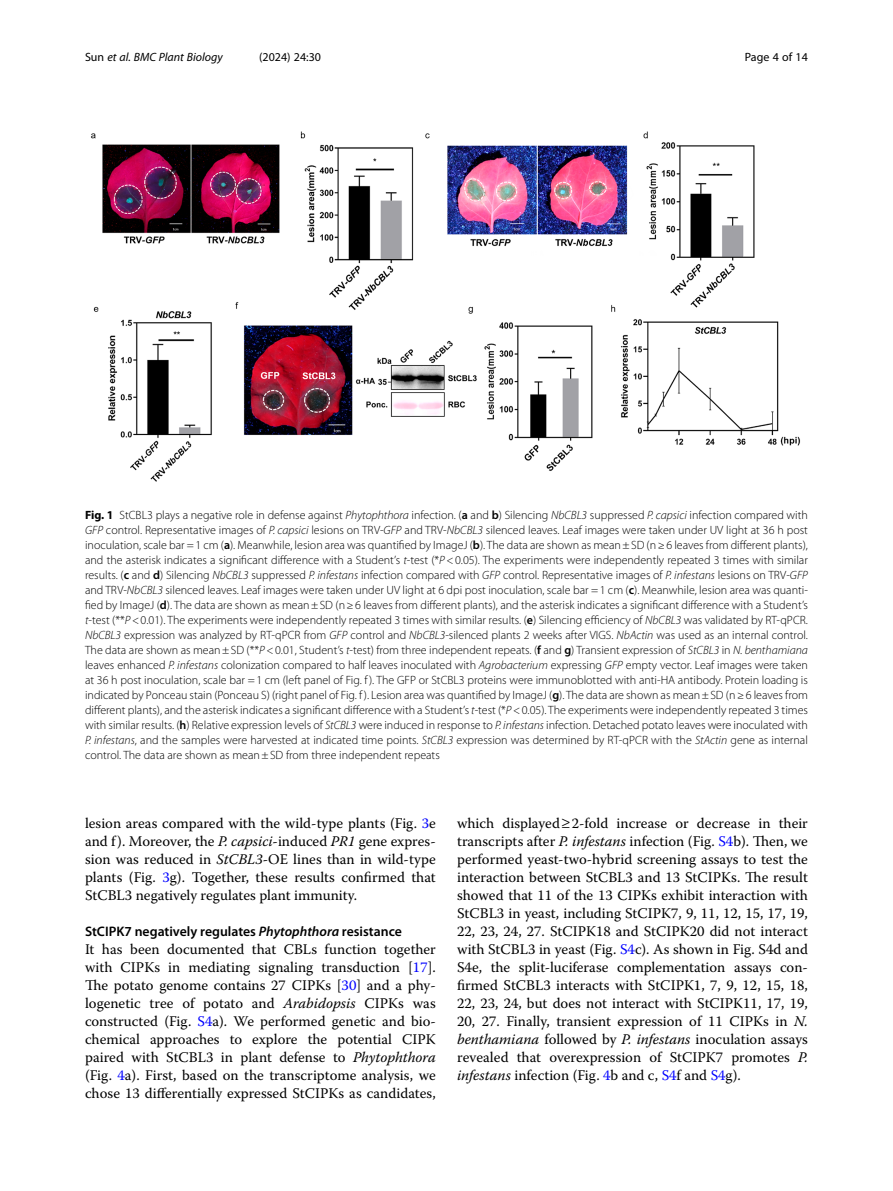
<style>
.page{position:relative;width:893px;height:1191px;background:#fff}
.page>*{position:absolute;margin:0;border:0;box-sizing:border-box;transform-origin:0 0}
.Body_Text{font:14.7px/18px "Warnock Pro";color:#000;text-align:justify}
.Head_2{font:600 13.8px "Myriad Pro";color:#000}
.Figure_Caption{font:300 12px/15px "Myriad Pro";color:#000;text-align:justify}
.t1{font:italic 12px "Myriad Pro";color:#000}
.t2{font:12px "Myriad Pro";color:#000}
.s1{font-style:normal}
.s2{font-weight:700}
.s3{font-style:italic}
.s4{font-weight:600}
.s5{color:#00f}
</style>
<div class="page">
<img style="left:91px;top:131px;width:709px;height:351px">
<p class="t1" style="left:85px;top:50px;width:139px"><span class="s1">Sun</span> et al. BMC Plant Biology</p>
<p class="t2" style="left:259px;top:50px;width:63px">(2024) 24:30</p>
<p class="t2" style="left:745px;top:50px;width:65px">Page 4 of 14</p>
<p class="Figure_Caption" style="left:85px;top:507px;width:724px"><span class="s2">Fig. 1</span> StCBL3 plays a negative role in defense against <span class="s3">Phytophthora</span> infection. (<span class="s4">a</span> and <span class="s4">b</span>) Silencing <span class="s3">NbCBL3</span> suppressed <span class="s3">P. capsici</span> infection compared with <span class="s3">GFP</span> control. Representative images of <span class="s3">P. capsici</span> lesions on TRV-<span class="s3">GFP</span> and TRV-<span class="s3">NbCBL3</span> silenced leaves. Leaf images were taken under UV light at 36 h post inoculation, scale bar =1 cm (<span class="s4">a</span>). Meanwhile, lesion area was quantified by ImageJ (<span class="s4">b</span>). The data are shown as mean±SD (n≥6 leaves from different plants), and the asterisk indicates a significant difference with a Student’s <span class="s3">t</span>-test (*<span class="s3">P</span>&lt;0.05). The experiments were independently repeated 3 times with similar results. (<span class="s4">c</span> and <span class="s4">d</span>) Silencing <span class="s3">NbCBL3</span> suppressed <span class="s3">P. infestans</span> infection compared with <span class="s3">GFP</span> control. Representative images of <span class="s3">P. infestans</span> lesions on TRV-<span class="s3">GFP </span>and TRV-<span class="s3">NbCBL3</span> silenced leaves. Leaf images were taken under UV light at 6 dpi post inoculation, scale bar =1 cm (<span class="s4">c</span>). Meanwhile, lesion area was quanti&shy;fied by ImageJ (<span class="s4">d</span>). The data are shown as mean±SD (n≥6 leaves from different plants), and the asterisk indicates a significant difference with a Student’s <span class="s3">t</span>-test (**<span class="s3">P</span>&lt;0.01). The experiments were independently repeated 3 times with similar results. (<span class="s4">e</span>) Silencing efficiency of <span class="s3">NbCBL3</span> was validated by RT-qPCR.<br><span class="s3">NbCBL3</span> expression was analyzed by RT-qPCR from <span class="s3">GFP</span> control and <span class="s3">NbCBL3</span>-silenced plants 2 weeks after VIGS. <span class="s3">NbActin</span> was used as an internal control.<br>The data are shown as mean±SD (**<span class="s3">P</span>&lt;0.01, Student’s <span class="s3">t</span>-test) from three independent repeats. (<span class="s4">f</span> and <span class="s4">g</span>) Transient expression of <span class="s3">StCBL3</span> in <span class="s3">N. benthamiana </span>leaves enhanced <span class="s3">P. infestans</span> colonization compared to half leaves inoculated with <span class="s3">Agrobacterium</span> expressing <span class="s3">GFP</span> empty vector. Leaf images were taken at 36 h post inoculation, scale bar =1 cm (left panel of Fig. f ). The GFP or StCBL3 proteins were immunoblotted with anti-HA antibody. Protein loading is indicated by Ponceau stain (Ponceau S) (right panel of Fig. f ). Lesion area was quantified by ImageJ (<span class="s4">g</span>). The data are shown as mean±SD (n≥6 leaves from different plants), and the asterisk indicates a significant difference with a Student’s <span class="s3">t</span>-test (*<span class="s3">P</span>&lt;0.05). The experiments were independently repeated 3 times with similar results. (<span class="s4">h</span>) Relative expression levels of <span class="s3">StCBL3</span> were induced in response to <span class="s3">P. infestans</span> infection. Detached potato leaves were inoculated with <span class="s3">P. infestans</span>, and the samples were harvested at indicated time points. <span class="s3">StCBL3</span> expression was determined by RT-qPCR with the <span class="s3">StActin</span> gene as internal control. The data are shown as mean±SD from three independent repeats</p>
<p class="Body_Text" style="left:85px;top:814px;width:352px">lesion areas compared with the wild-type plants (Fig. <span class="s5">3</span>e and f). Moreover, the <span class="s3">P. capsici</span>-induced <span class="s3">PR1</span> gene expres&shy;sion was reduced in <span class="s3">StCBL3</span>-OE lines than in wild-type plants (Fig. <span class="s5">3</span>g). Together, these results confirmed that StCBL3 negatively regulates plant immunity.</p>
<p class="Head_2" style="left:85px;top:923px;width:318px">StCIPK7 negatively regulates <span class="s3">Phytophthora</span> resistance</p>
<p class="Body_Text" style="left:85px;top:940px;width:352px">It has been documented that CBLs function together with CIPKs in mediating signaling transduction [<span class="s5">17</span>].<br>The potato genome contains 27 CIPKs [<span class="s5">30</span>] and a phy&shy;logenetic tree of potato and <span class="s3">Arabidopsis</span> CIPKs was constructed (Fig. <span class="s5">S4</span>a). We performed genetic and bio&shy;chemical approaches to explore the potential CIPK paired with StCBL3 in plant defense to <span class="s3">Phytophthora </span>(Fig. <span class="s5">4</span>a). First, based on the transcriptome analysis, we chose 13 differentially expressed StCIPKs as candidates,</p>
<p class="Body_Text" style="left:457px;top:814px;width:352px">which displayed≥2-fold increase or decrease in their transcripts after <span class="s3">P. infestans</span> infection (Fig. <span class="s5">S4</span>b). Then, we performed yeast-two-hybrid screening assays to test the interaction between StCBL3 and 13 StCIPKs. The result showed that 11 of the 13 CIPKs exhibit interaction with StCBL3 in yeast, including StCIPK7, 9, 11, 12, 15, 17, 19, 22, 23, 24, 27. StCIPK18 and StCIPK20 did not interact with StCBL3 in yeast (Fig. <span class="s5">S4</span>c). As shown in Fig. S4d and S4e, the split-luciferase complementation assays con&shy;firmed StCBL3 interacts with StCIPK1, 7, 9, 12, 15, 18, 22, 23, 24, but does not interact with StCIPK11, 17, 19, 20, 27. Finally, transient expression of 11 CIPKs in <span class="s3">N. benthamiana</span> followed by <span class="s3">P. infestans</span> inoculation assays revealed that overexpression of StCIPK7 promotes <span class="s3">P. infestans</span> infection (Fig. <span class="s5">4</span>b and c, <span class="s5">S4</span>f and <span class="s5">S4</span>g).</p>
</div>
